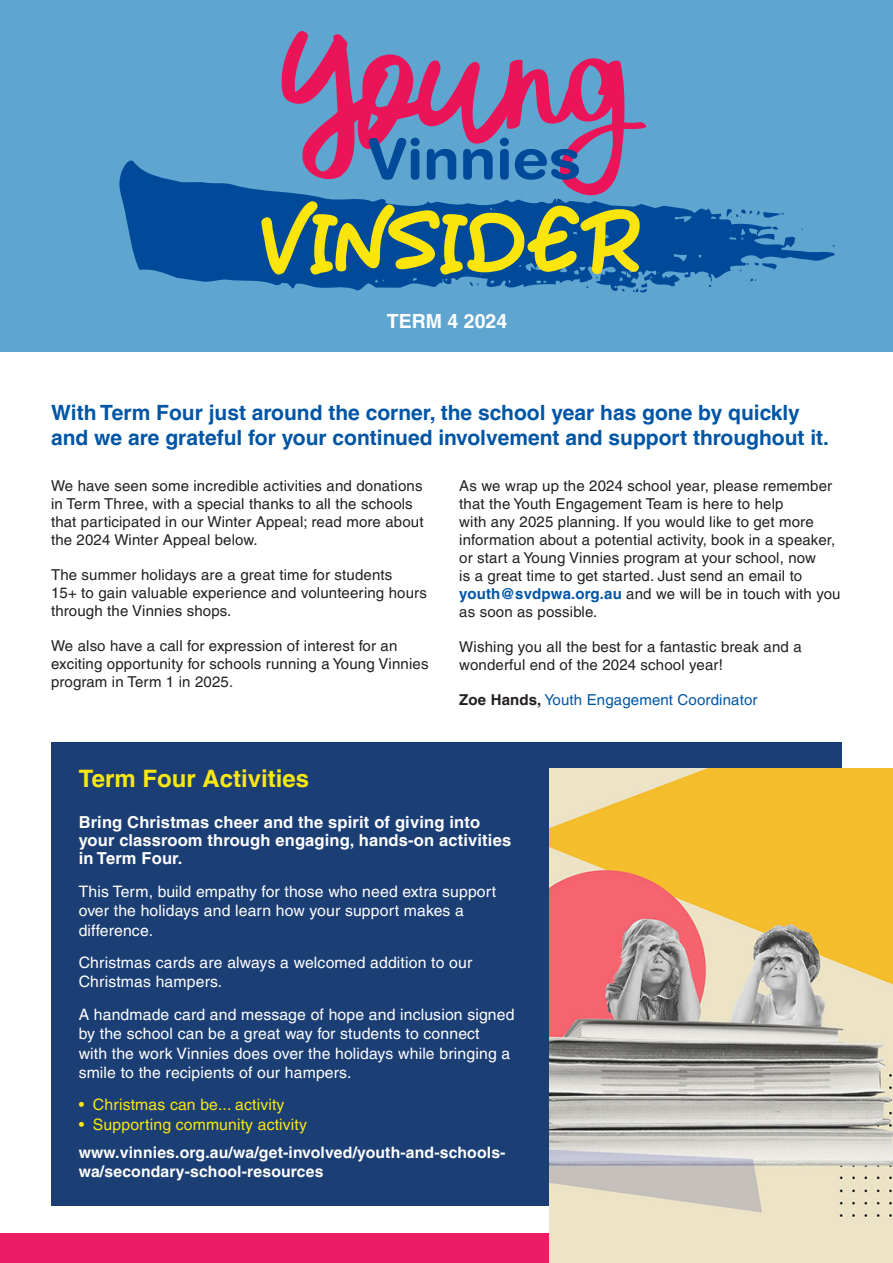
<style>
.page{position:relative;width:893px;height:1263px;background:#fff}
.page>*{position:absolute;margin:0;border:0;box-sizing:border-box;transform-origin:0 0}
.t1{font:64.95px "Juice Monster";letter-spacing:-.055em;color:#fce50c}
.t2{font:700 24px "Helvetica LT Pro";color:#f9e713}
.t3{font:700 21px/25.2px "Helvetica LT Pro";color:#0155a5}
.t4{font:700 19.5px "Helvetica LT Pro";color:#fff}
.t5{font:700 16.5px/18px "Helvetica LT Pro";letter-spacing:.01em;color:#fff}
.t6{font:15.75px/19.5px "Helvetica LT Pro";letter-spacing:.01em;color:#fff}
.t7{font:700 15.75px/19.5px "Helvetica LT Pro";letter-spacing:.01em;color:#fff}
.t8{font:15.75px "Helvetica LT Pro";letter-spacing:.01em;color:#f9e713}
.t9{font:15px/18px "Helvetica LT Pro";letter-spacing:.01em;color:#231f20}
.t10{font:15px "Helvetica LT Pro";letter-spacing:.01em;color:#0155a5}
.s1{font-weight:700;color:#0155a5}
.s2{font-weight:700;color:#231f20}
</style>
<div class="page">
<div style="left:0;top:1233px;width:893px;height:30px;background:#eb1e65"></div>
<div style="left:0;top:0;width:893px;height:352px;background:#5ea5d0"></div>
<svg style="left:119px;top:160px;width:715px;height:132px;fill:#004a99"></svg>
<svg style="left:633px;top:283px;width:14px;height:10px"></svg>
<svg style="left:747px;top:262px;width:30px;height:8px"></svg>
<svg style="left:746px;top:279px;width:10px;height:3px"></svg>
<svg style="left:281px;top:31px;width:365px;height:165px"></svg>
<svg style="left:369px;top:138px;width:51px;height:42px"></svg>
<svg style="left:427px;top:149px;width:29px;height:31px"></svg>
<svg style="left:463px;top:149px;width:30px;height:31px"></svg>
<svg style="left:500px;top:138px;width:9px;height:42px"></svg>
<svg style="left:515px;top:149px;width:64px;height:31px"></svg>
<div style="left:51px;top:742px;width:791px;height:463px;background:#1b3e75"></div>
<img style="left:549px;top:769px;width:344px;height:494px">
<p class="t1" style="left:260px;top:200px;width:383px">VINSIDER</p>
<p class="t4" style="left:387px;top:309px;width:122px">TERM 4 2024</p>
<h1 class="t3" style="left:51px;top:400px;width:779px">With Term Four just around the corner, the school year has gone by quickly and we are grateful for your continued involvement and support throughout it.</h1>
<p class="t9" style="left:459px;top:477px;width:383px">As we wrap up the 2024 school year, please remember that the Youth Engagement Team is here to help<br>with any 2025 planning. If you would like to get more information about a potential activity, book in a speaker, or start a Young Vinnies program at your school, now<br>is a great time to get started. Just send an email to <span class="s1">youth@svdpwa.org.au</span> and we will be in touch with you as soon as possible.</p>
<p class="t9" style="left:459px;top:638px;width:344px">Wishing you all the best for a fantastic break and a wonderful end of the 2024 school year!</p>
<p class="t10" style="left:459px;top:691px;width:300px"><span class="s2">Zoe Hands,</span> Youth Engagement Coordinator</p>
<p class="t9" style="left:51px;top:477px;width:374px">We have seen some incredible activities and donations in Term Three, with a special thanks to all the schools that participated in our Winter Appeal; read more about the 2024 Winter Appeal below.</p>
<p class="t9" style="left:51px;top:566px;width:377px">The summer holidays are a great time for students<br>15+ to gain valuable experience and volunteering hours through the Vinnies shops.</p>
<p class="t9" style="left:51px;top:637px;width:379px">We also have a call for expression of interest for an exciting opportunity for schools running a Young Vinnies program in Term 1 in 2025.</p>
<p class="t2" style="left:79px;top:764px;width:232px">Term Four Activities</p>
<p class="t5" style="left:79px;top:813px;width:434px">Bring Christmas cheer and the spirit of giving into your classroom through engaging, hands-on activities in Term Four.</p>
<p class="t6" style="left:79px;top:881px;width:419px">This Term, build empathy for those who need extra support over the holidays and learn how your support makes a difference.</p>
<p class="t6" style="left:79px;top:952px;width:395px">Christmas cards are always a welcomed addition to our<br>Christmas hampers.</p>
<p class="t6" style="left:79px;top:1004px;width:437px">A handmade card and message of hope and inclusion signed by the school can be a great way for students to connect<br>with the work Vinnies does over the holidays while bringing a smile to the recipients of our hampers.</p>
<p class="t8" style="left:79px;top:1096px;width:207px">• Christmas can be... activity</p>
<p class="t8" style="left:79px;top:1115px;width:230px">• Supporting community activity</p>
<p class="t7" style="left:79px;top:1142px;width:428px">www.vinnies.org.au/wa/get-involved/youth-and-schools&shy;wa/secondary-school-resources</p>
</div>
